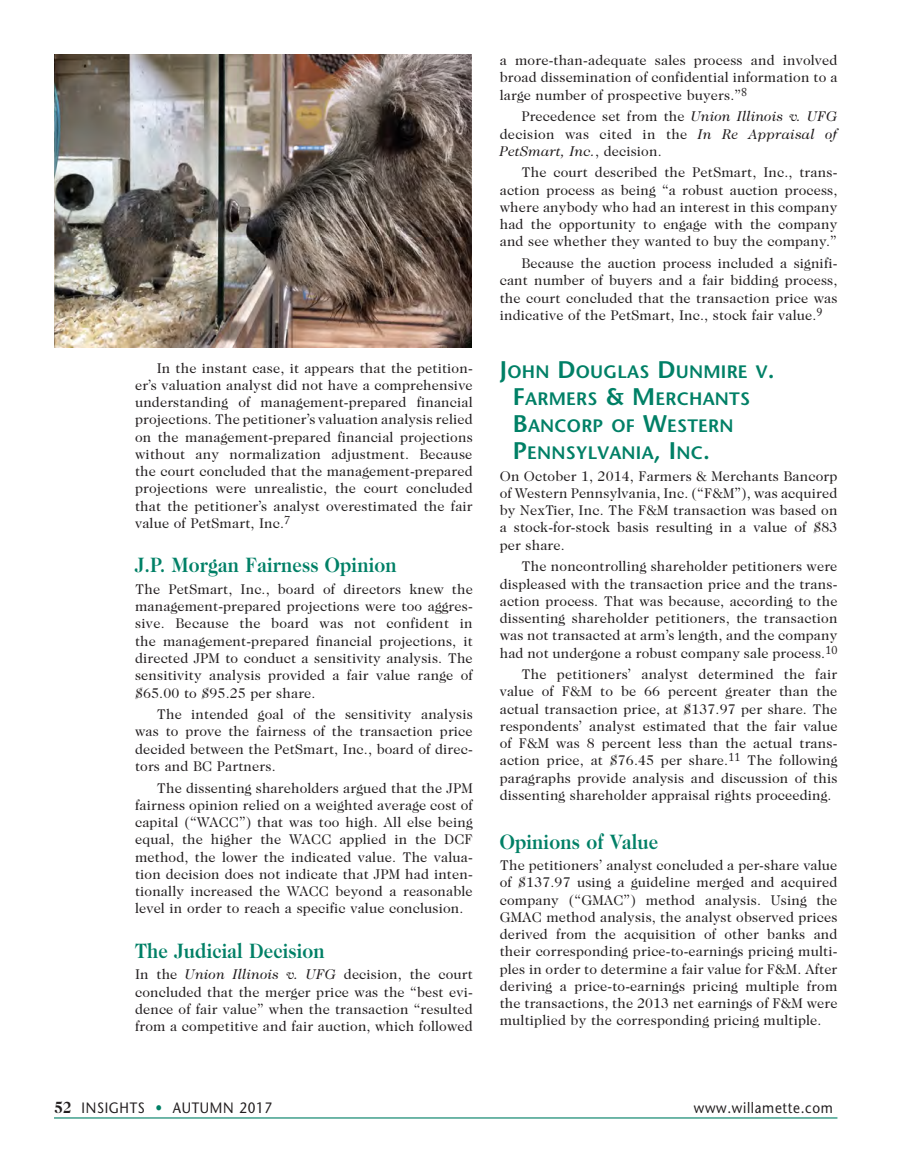
<style>
.page{position:relative;width:905px;height:1175px;background:#fff}
.page>*{position:absolute;margin:0;border:0;box-sizing:border-box;transform-origin:0 0}
.Sub_Heads_Caslon{font:700 21px "Caslon Two Twenty Four";letter-spacing:.01em;color:#008066;scale:.9 1}
.Sub_Heads_Stone{font:600 18px/27px "Stone Sans";letter-spacing:.015em;color:#008066}
.t1{font:15px "Stone Sans";letter-spacing:.05em;color:#231f20;scale:.9 1}
.body{font:14.25px/17.2px "Caslon Two Twenty Four";letter-spacing:.01em;color:#231f20;text-align:justify}
.body__Intro_Paragr{font:14.25px/17.2px "Caslon Two Twenty Four";letter-spacing:.01em;color:#231f20;text-align:justify}
.s1{font-style:italic}
.s2{font-size:24px}
.s3{font-family:"Caslon Two Twenty Four";font-weight:700;font-size:16.5px}
.s4{color:#008066}
</style>
<div class="page">
<hr style="left:54px;top:1117px;width:783px;height:1px;background:#008066">
<img style="left:54px;top:54px;width:417px;height:294px">
<p class="body" style="left:135px;top:359px;width:339px;text-indent:22px">In the instant case, it appears that the petition&shy;er’s valuation analyst did not have a comprehensive understanding of management-prepared financial projections. The petitioner’s valuation analysis relied on the management-prepared financial projections without any normalization adjustment. Because the court concluded that the management-prepared projections were unrealistic, the court concluded that the petitioner’s analyst overestimated the fair value of PetSmart, Inc.<sup>7</sup></p>
<p class="Sub_Heads_Caslon" style="left:135px;top:553px;width:292px">J.P. Morgan Fairness Opinion</p>
<p class="body__Intro_Paragr" style="left:135px;top:580px;width:339px">The PetSmart, Inc., board of directors knew the management-prepared projections were too aggres&shy;sive. Because the board was not confident in the management-prepared financial projections, it directed JPM to conduct a sensitivity analysis. The sensitivity analysis provided a fair value range of $65.00 to $95.25 per share.</p>
<p class="body" style="left:135px;top:705px;width:339px;text-indent:22px">The intended goal of the sensitivity analysis was to prove the fairness of the transaction price decided between the PetSmart, Inc., board of direc&shy;tors and BC Partners.</p>
<p class="body" style="left:135px;top:779px;width:339px;text-indent:22px">The dissenting shareholders argued that the JPM fairness opinion relied on a weighted average cost of capital (“WACC”) that was too high. All else being equal, the higher the WACC applied in the DCF method, the lower the indicated value. The valua&shy;tion decision does not indicate that JPM had inten&shy;tionally increased the WACC beyond a reasonable level in order to reach a specific value conclusion.</p>
<p class="Sub_Heads_Caslon" style="left:135px;top:938px;width:212px">The Judicial Decision</p>
<p class="body__Intro_Paragr" style="left:135px;top:965px;width:339px">In the <span class="s1">Union Illinois v. UFG</span> decision, the court concluded that the merger price was the “best evi&shy;dence of fair value” when the transaction “resulted from a competitive and fair auction, which followed</p>
<p class="body__Intro_Paragr" style="left:500px;top:52px;width:339px">a more-than-adequate sales process and involved broad dissemination of confidential information to a large number of prospective buyers.”<sup>8</sup></p>
<p class="body" style="left:499px;top:108px;width:339px;text-indent:22px">Precedence set from the <span class="s1">Union Illinois v. UFG </span>decision was cited in the <span class="s1">In Re Appraisal of PetSmart, Inc.</span>, decision.</p>
<p class="body" style="left:499px;top:164px;width:339px;text-indent:22px">The court described the PetSmart, Inc., trans&shy;action process as being “a robust auction process, where anybody who had an interest in this company had the opportunity to engage with the company and see whether they wanted to buy the company.”</p>
<p class="body" style="left:499px;top:254px;width:339px;text-indent:22px">Because the auction process included a signifi&shy;cant number of buyers and a fair bidding process, the court concluded that the transaction price was indicative of the PetSmart, Inc., stock fair value.<sup>9</sup></p>
<p class="Sub_Heads_Stone" style="left:512px;top:358px;width:263px;text-indent:-13px"><span class="s2">J</span>OHN <span class="s2">D</span>OUGLAS <span class="s2">D</span>UNMIRE V<span class="s2">.<br>F</span>ARM ERS <span class="s2">&amp; M</span>ERCHANTS<br><span class="s2">B</span>ANCORP OF <span class="s2">W</span>ESTERN<br><span class="s2">P</span>ENNSYLVANIA<span class="s2">, I</span> NC<span class="s2">.</span></p>
<p class="body__Intro_Paragr" style="left:500px;top:467px;width:339px">On October 1, 2014, Farmers &amp; Merchants Bancorp of Western Pennsylvania, Inc. (“F&amp;M”), was acquired by NexTier, Inc. The F&amp;M transaction was based on a stock-for-stock basis resulting in a value of $83 per share.</p>
<p class="body" style="left:500px;top:557px;width:339px;text-indent:22px">The noncontrolling shareholder petitioners were displeased with the transaction price and the trans&shy;action process. That was because, according to the dissenting shareholder petitioners, the transaction was not transacted at arm’s length, and the company had not undergone a robust company sale process.<sup>10</sup></p>
<p class="body" style="left:499px;top:665px;width:339px;text-indent:22px">The petitioners’ analyst determined the fair value of F&amp;M to be 66 percent greater than the actual transaction price, at $137.97 per share. The respondents’ analyst estimated that the fair value of F&amp;M was 8 percent less than the actual trans&shy;action price, at $76.45 per share.<sup>11</sup> The following paragraphs provide analysis and discussion of this dissenting shareholder appraisal rights proceeding.</p>
<p class="Sub_Heads_Caslon" style="left:500px;top:829px;width:178px">Opinions of Value</p>
<p class="body__Intro_Paragr" style="left:500px;top:856px;width:339px">The petitioners’ analyst concluded a per-share value of $137.97 using a guideline merged and acquired company (“GMAC”) method analysis. Using the GMAC method analysis, the analyst observed prices derived from the acquisition of other banks and their corresponding price-to-earnings pricing multi&shy;ples in order to determine a fair value for F&amp;M. After deriving a price-to-earnings pricing multiple from the transactions, the 2013 net earnings of F&amp;M were multiplied by the corresponding pricing multiple.</p>
<p class="t1" style="left:54px;top:1098px;width:244px"><span class="s3">52</span> INSIGHTS <span class="s4">•</span> AUTUMN 2017</p>
<p class="t1" style="left:693px;top:1098px;width:156px">www.willamette. com</p>
</div>
